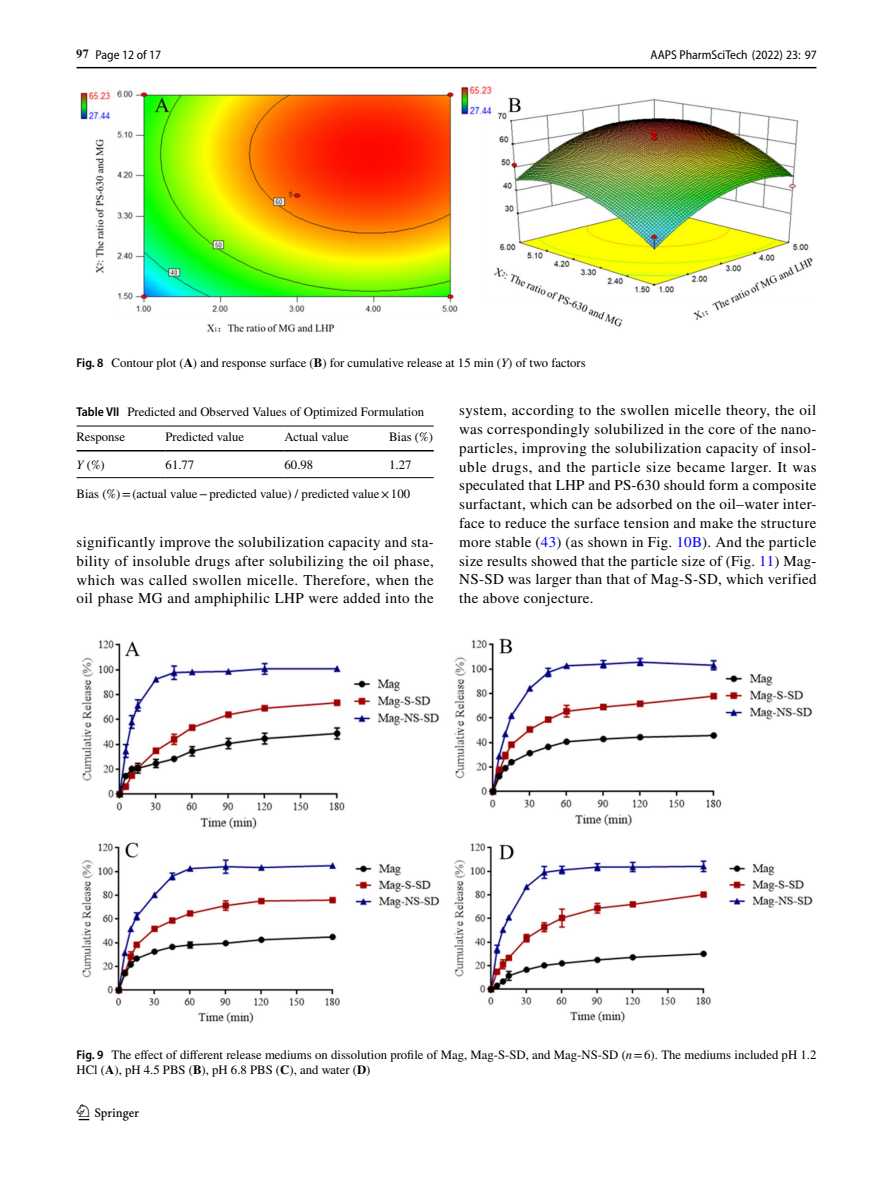
<style>
.page{position:relative;width:893px;height:1187px;background:#fff}
.page>*{position:absolute;margin:0;border:0;box-sizing:border-box;transform-origin:0 0}
.t1{font:22.5px "Springnew Regular 2";color:#000}
.t2{font:15px/18.8px "STIX";letter-spacing:.025em;color:#000;text-align:justify}
.t3{font:12.75px/15px "STIX";color:#000}
.t4{font:semi-condensed 12.75px "Myriad Pro";color:#000}
.t5{font:12.75px "Myriad Pro Semi Cn 3";color:#000}
.s1{font-family:"Bqdqgq Adv T Tb 8864 ccf.B";color:#131413}
.s2{font-family:"Myriad Pro Semi Cn 3";font-stretch:normal}
.s3{font-family:"Myriad Pro";font-weight:600;font-stretch:semi-condensed}
.s4{font-weight:700}
.s5{font-style:italic}
.s6{color:#00f}
</style>
<div class="page">
<hr style="left:77px;top:67px;width:739px;height:1px;background:#000">
<img style="left:81px;top:87px;width:731px;height:245px">
<hr style="left:77px;top:425px;width:88px;height:1px;background:#000">
<hr style="left:77px;top:450px;width:88px;height:1px;background:#000">
<hr style="left:165px;top:425px;width:119px;height:1px;background:#000">
<hr style="left:165px;top:450px;width:119px;height:1px;background:#000">
<hr style="left:284px;top:425px;width:105px;height:1px;background:#000">
<hr style="left:284px;top:450px;width:105px;height:1px;background:#000">
<hr style="left:389px;top:425px;width:45px;height:1px;background:#000">
<hr style="left:389px;top:450px;width:45px;height:1px;background:#000">
<hr style="left:77px;top:477px;width:88px;height:1px;background:#000">
<hr style="left:165px;top:477px;width:119px;height:1px;background:#000">
<hr style="left:284px;top:477px;width:105px;height:1px;background:#000">
<hr style="left:389px;top:477px;width:45px;height:1px;background:#000">
<img style="left:81px;top:639px;width:731px;height:384px">
<p class="t5" style="left:76px;top:48px;width:87px"><span class="s1">97</span> Page 12 of 17</p>
<p class="t4" style="left:651px;top:48px;width:168px">AAPS PharmSciTech <span class="s2">(2022) 23: 97</span></p>
<p class="t3" style="left:77px;top:356px;width:511px"><span class="s3">Fig. 8</span> Contour plot (<span class="s4">A</span>) and response surface (<span class="s4">B</span>) for cumulative release at 15 min (<span class="s5">Y</span>) of two factors</p>
<p class="t3" style="left:77px;top:404px;width:349px"><span class="s3">Table VII</span> Predicted and Observed Values of Optimized Formulation</p>
<p class="t2" style="left:459px;top:402px;width:359px">system, according to the swollen micelle theory, the oil was correspondingly solubilized in the core of the nano&shy;particles, improving the solubilization capacity of insol&shy;uble drugs, and the particle size became larger. It was speculated that LHP and PS-630 should form a composite surfactant, which can be adsorbed on the oil–water inter&shy;face to reduce the surface tension and make the structure more stable (<span class="s6">43</span>) (as shown in Fig. <span class="s6">10B</span>). And the particle size results showed that the particle size of (Fig. <span class="s6">11</span>) Mag-NS-SD was larger than that of Mag-S-SD, which verified the above conjecture.</p>
<p class="t3" style="left:77px;top:430px;width:50px">Response</p>
<p class="t3" style="left:165px;top:430px;width:80px">Predicted value</p>
<p class="t3" style="left:284px;top:430px;width:66px">Actual value</p>
<p class="t3" style="left:389px;top:430px;width:45px">Bias (%)</p>
<p class="t3" style="left:77px;top:458px;width:30px"><span class="s5">Y</span> (%)</p>
<p class="t3" style="left:166px;top:458px;width:30px">61.77</p>
<p class="t3" style="left:285px;top:458px;width:30px">60.98</p>
<p class="t3" style="left:389px;top:458px;width:24px">1.27</p>
<p class="t3" style="left:77px;top:487px;width:335px">Bias (%)=(actual value−predicted value) / predicted value×100</p>
<p class="t2" style="left:77px;top:533px;width:359px">significantly improve the solubilization capacity and sta&shy;bility of insoluble drugs after solubilizing the oil phase, which was called swollen micelle. Therefore, when the oil phase MG and amphiphilic LHP were added into the</p>
<p class="t3" style="left:77px;top:1047px;width:741px"><span class="s3">Fig. 9</span> The effect of different release mediums on dissolution profile of Mag, Mag-S-SD, and Mag-NS-SD (<span class="s5">n</span>=6). The mediums included pH 1.2<br>HCl (<span class="s4">A</span>), pH 4.5 PBS (<span class="s4">B</span>), pH 6.8 PBS (<span class="s4">C</span>), and water (<span class="s4">D</span>)</p>
<h1 class="t1" style="left:79px;top:1104px;width:62px">1 3</h1>
</div>
